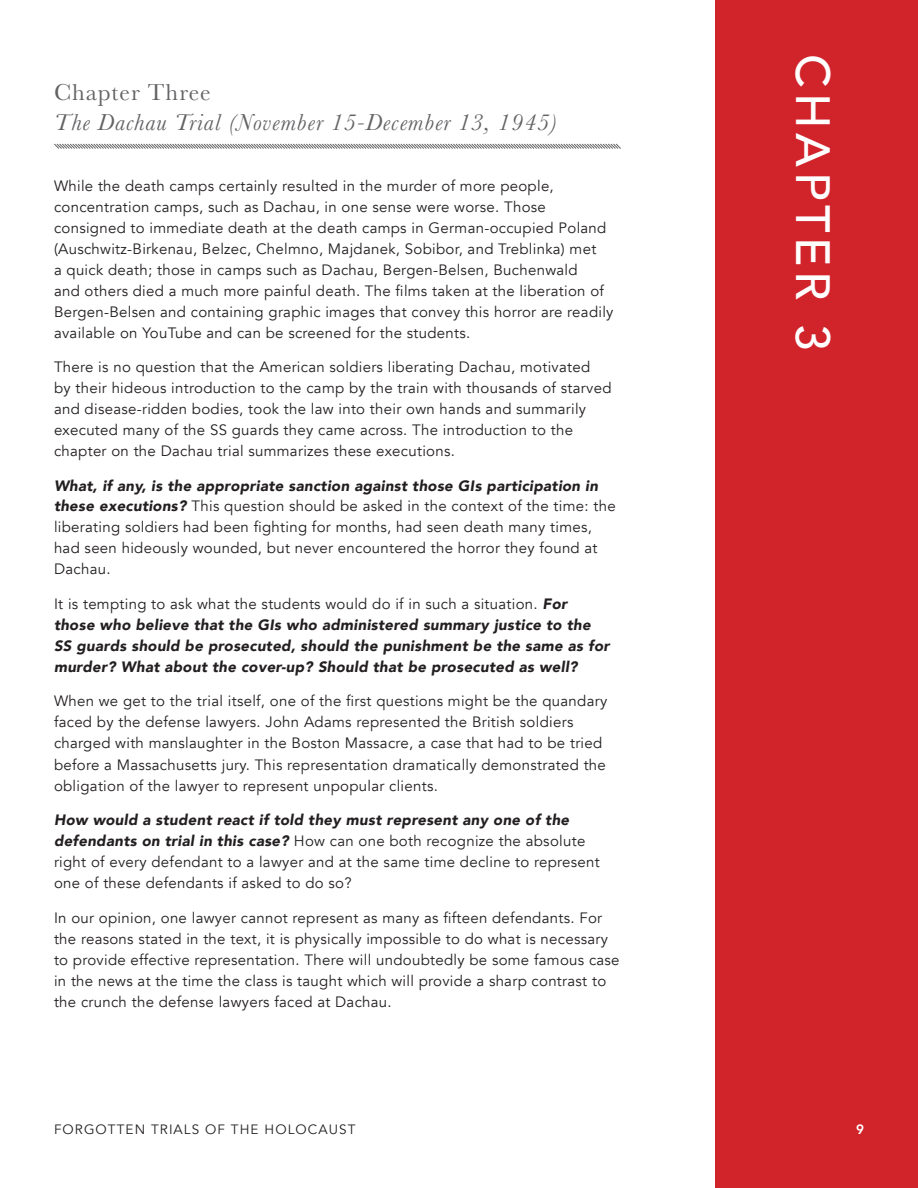
<style>
.page{position:relative;width:918px;height:1188px;background:#fff}
.page>*{position:absolute;margin:0;border:0;box-sizing:border-box;transform-origin:0 0}
.t1{font:500 48px "Avenir";letter-spacing:.1em;color:#fff}
.t2{font:italic 24px "Baskerville";letter-spacing:.04em;color:#636366}
.t3{font:24px "Baskerville";letter-spacing:.04em;color:#636366}
.t4{font:15px/21px "Avenir";letter-spacing:.02em;color:#231f20}
.t5{font:italic 900 15px/21px "Avenir";letter-spacing:.02em;color:#231f20}
.t6{font:13.5px "Avenir";letter-spacing:.08em;color:#231f20}
.t7{font:800 13.5px "Avenir";color:#fff}
.s1{font-weight:900;font-style:italic}
.s2{font-weight:400;font-style:normal}
</style>
<div class="page">
<div style="left:716px;top:0;width:202px;height:1188px;background:#d1232a"></div>
<svg style="left:54px;top:143px;width:567px;height:6px"></svg>
<h2 class="t3" style="left:54px;top:77px;width:158px">Chapter Three</h2>
<h2 class="t2" style="left:54px;top:106px;width:505px">The Dachau Trial (November 15-December 13, 1945)</h2>
<p class="t4" style="left:54px;top:175px;width:561px">While the death camps certainly resulted in the murder of more people, concentration camps, such as Dachau, in one sense were worse. Those consigned to immediate death at the death camps in German-occupied Poland (Auschwitz-Birkenau, Belzec, Chelmno, Majdanek, Sobibor, and Treblinka) met<br>a quick death; those in camps such as Dachau, Bergen-Belsen, Buchenwald<br>and others died a much more painful death. The films taken at the liberation of Bergen-Belsen and containing graphic images that convey this horror are readily available on YouTube and can be screened for the students.</p>
<p class="t4" style="left:54px;top:357px;width:559px">There is no question that the American soldiers liberating Dachau, motivated<br>by their hideous introduction to the camp by the train with thousands of starved and disease-ridden bodies, took the law into their own hands and summarily executed many of the SS guards they came across. The introduction to the chapter on the Dachau trial summarizes these executions.</p>
<p class="t4" style="left:54px;top:475px;width:563px"><span class="s1">What, if any, is the appropriate sanction against those GIs participation in these executions?</span> This question should be asked in the context of the time: the liberating soldiers had been fighting for months, had seen death many times, had seen hideously wounded, but never encountered the horror they found at Dachau.</p>
<p class="t5" style="left:54px;top:593px;width:557px"><span class="s2">It is tempting to ask what the students would do if in such a situation.</span> For those who believe that the GIs who administered summary justice to the SS guards should be prosecuted, should the punishment be the same as for murder? What about the cover-up? Should that be prosecuted as well?</p>
<p class="t4" style="left:54px;top:691px;width:555px">When we get to the trial itself, one of the first questions might be the quandary faced by the defense lawyers. John Adams represented the British soldiers charged with manslaughter in the Boston Massacre, a case that had to be tried before a Massachusetts jury. This representation dramatically demonstrated the obligation of the lawyer to represent unpopular clients.</p>
<p class="t4" style="left:54px;top:810px;width:547px"><span class="s1">How would a student react if told they must represent any one of the defendants on trial in this case?</span> How can one both recognize the absolute right of every defendant to a lawyer and at the same time decline to represent one of these defendants if asked to do so?</p>
<p class="t4" style="left:54px;top:907px;width:567px">In our opinion, one lawyer cannot represent as many as fifteen defendants. For the reasons stated in the text, it is physically impossible to do what is necessary to provide effective representation. There will undoubtedly be some famous case in the news at the time the class is taught which will provide a sharp contrast to the crunch the defense lawyers faced at Dachau.</p>
<h1 class="t1" style="left:854px;top:54px;width:298px;rotate:90deg">CHAPTER 3</h1>
<p class="t6" style="left:54px;top:1121px;width:303px">FORGOTTEN TRIALS OF THE HOLOCAUST</p>
<p class="t7" style="left:856px;top:1119px;width:9px">9</p>
</div>
